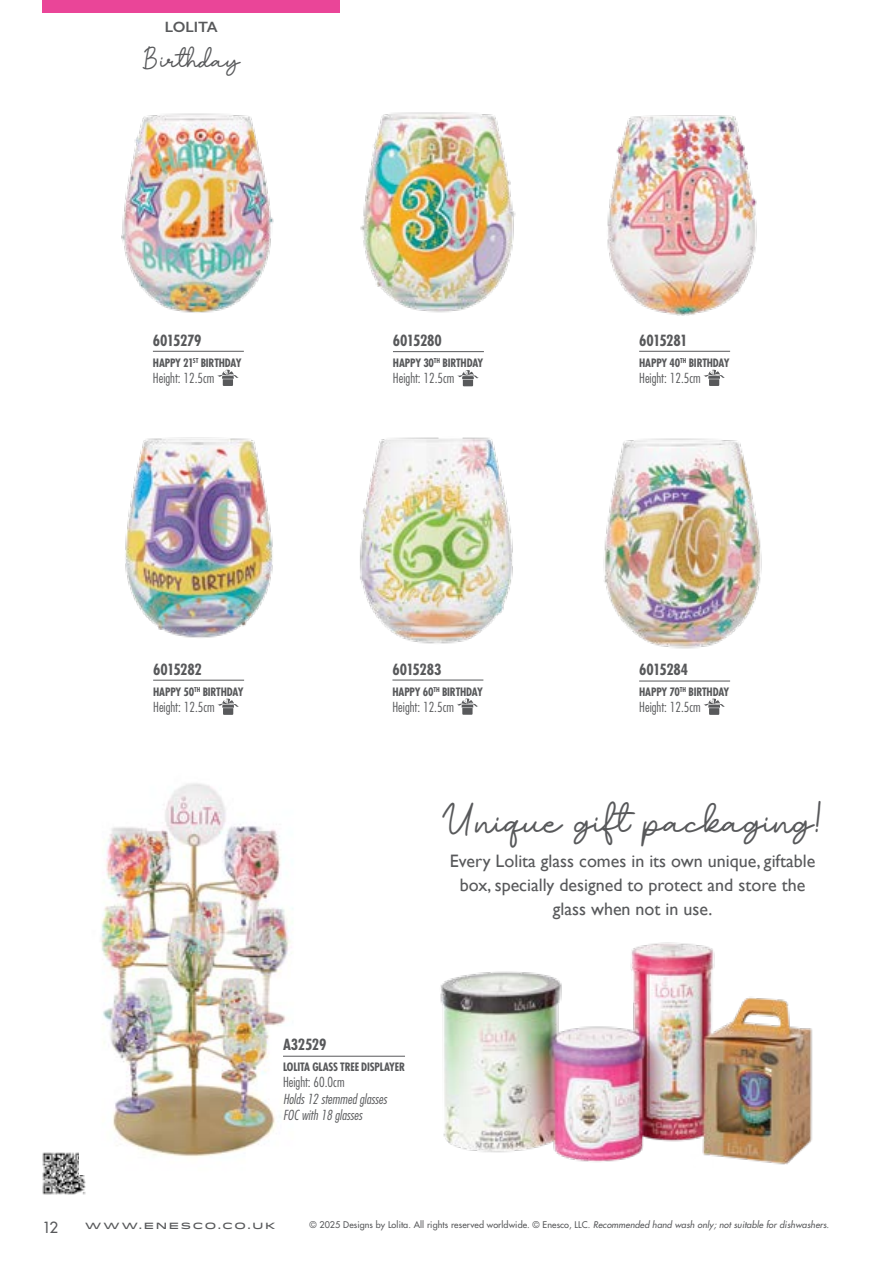
<style>
.page{position:relative;width:893px;height:1263px;background:#fff}
.page>*{position:absolute;margin:0;border:0;box-sizing:border-box;transform-origin:0 0}
.t1{font:45px "Senja Santuy";color:#58595b}
.t2{font:30px "Senja Santuy";color:#58595b}
.t3{font:18px/24px "Gill Sans";color:#58595b;text-align:center}
.t4{font:700 condensed 15px "Futura Std";letter-spacing:-.02em;color:#58595b}
.t5{font:700 condensed 15px "Futura Std";letter-spacing:-.04em;color:#58595b}
.t6{font:600 15px "Gill Sans";color:#58595b}
.t7{font:500 15px "Futura Std";color:#58595b}
.t8{font:300 condensed 13.5px "Futura Std";color:#58595b}
.t9{font:italic 300 condensed 13.5px/16.2px "Futura Std";color:#58595b}
.t10{font:700 condensed 11.25px "Futura Std";letter-spacing:-.015em;color:#58595b}
.t11{font:500 9px "Futura Std";letter-spacing:.01em;color:#58595b}
.t12{font:500 9px "Idlewild";letter-spacing:.185em;color:#58595b}
.s1{font-style:italic}
</style>
<div class="page">
<img style="left:43px;top:1152px;width:42px;height:43px">
<img style="left:440px;top:942px;width:373px;height:223px">
<svg style="left:217px;top:370px;width:22px;height:16px"></svg>
<img style="left:121px;top:113px;width:153px;height:200px">
<hr style="left:153px;top:351px;width:91px;height:1px;background:#58595b">
<svg style="left:457px;top:370px;width:22px;height:16px"></svg>
<img style="left:360px;top:112px;width:156px;height:201px">
<hr style="left:393px;top:351px;width:91px;height:1px;background:#58595b">
<svg style="left:703px;top:370px;width:22px;height:16px"></svg>
<img style="left:607px;top:115px;width:150px;height:201px">
<hr style="left:639px;top:351px;width:91px;height:1px;background:#58595b">
<img style="left:360px;top:437px;width:153px;height:207px">
<svg style="left:218px;top:698px;width:21px;height:17px"></svg>
<img style="left:125px;top:437px;width:148px;height:201px">
<svg style="left:457px;top:698px;width:21px;height:17px"></svg>
<hr style="left:153px;top:680px;width:91px;height:1px;background:#58595b">
<hr style="left:392px;top:680px;width:91px;height:1px;background:#58595b">
<img style="left:603px;top:438px;width:159px;height:211px">
<svg style="left:704px;top:698px;width:21px;height:17px"></svg>
<hr style="left:639px;top:681px;width:91px;height:1px;background:#58595b">
<img style="left:80px;top:783px;width:231px;height:392px">
<hr style="left:283px;top:1056px;width:122px;height:1px;background:#58595b">
<div style="left:43px;top:0;width:297px;height:13px;background:#ea4598"></div>
<h3 class="t6" style="left:165px;top:18px;width:55px">LOLITA</h3>
<h2 class="t2" style="left:143px;top:40px;width:99px">Birthday</h2>
<h3 class="t4" style="left:153px;top:331px;width:50px">6015279</h3>
<p class="t10" style="left:153px;top:356px;width:90px">HAPPY 21<sup>ST</sup> BIRTHDAY</p>
<p class="t8" style="left:153px;top:370px;width:63px">Height: 12.5cm</p>
<h3 class="t4" style="left:393px;top:331px;width:51px">6015280</h3>
<p class="t10" style="left:393px;top:356px;width:92px">HAPPY 30<sup>TH</sup> BIRTHDAY</p>
<p class="t8" style="left:393px;top:370px;width:63px">Height: 12.5cm</p>
<h3 class="t5" style="left:639px;top:331px;width:50px">6015281</h3>
<p class="t10" style="left:639px;top:356px;width:92px">HAPPY 40<sup>TH</sup> BIRTHDAY</p>
<p class="t8" style="left:639px;top:370px;width:63px">Height: 12.5cm</p>
<h3 class="t4" style="left:153px;top:660px;width:50px">6015282</h3>
<p class="t10" style="left:153px;top:684px;width:92px">HAPPY 50<sup>TH</sup> BIRTHDAY</p>
<p class="t8" style="left:153px;top:699px;width:63px">Height: 12.5cm</p>
<h3 class="t4" style="left:392px;top:660px;width:51px">6015283</h3>
<p class="t10" style="left:392px;top:684px;width:92px">HAPPY 60<sup>TH</sup> BIRTHDAY</p>
<p class="t8" style="left:392px;top:699px;width:63px">Height: 12.5cm</p>
<h3 class="t4" style="left:639px;top:660px;width:51px">6015284</h3>
<p class="t10" style="left:639px;top:684px;width:92px">HAPPY 70<sup>TH</sup> BIRTHDAY</p>
<p class="t8" style="left:639px;top:699px;width:63px">Height: 12.5cm</p>
<h1 class="t1" style="left:442px;top:792px;width:382px">Unique gift packaging!</h1>
<h3 class="t3" style="left:450px;top:848px;width:367px">Every Lolita glass comes in its own unique, giftable box, specially designed to protect and store the glass when not in use.</h3>
<h3 class="t4" style="left:283px;top:1035px;width:45px">A32529</h3>
<p class="t10" style="left:283px;top:1060px;width:123px">LOLITA GLASS TREE DISPLAYER</p>
<p class="t8" style="left:283px;top:1074px;width:63px">Height: 60.0cm</p>
<p class="t9" style="left:283px;top:1091px;width:105px">Holds 12 stemmed glasses<br>FOC with 18 glasses</p>
<h3 class="t7" style="left:43px;top:1218px;width:17px">12</h3>
<p class="t12" style="left:85px;top:1218px;width:192px">WWW.ENESCO.CO.UK</p>
<p class="t11" style="left:309px;top:1219px;width:521px">© 2025 Designs by Lolita. All rights reserved worldwide. © Enesco, LLC. <span class="s1">Recommended hand wash only; not suitable for dishwashers.</span></p>
</div>
